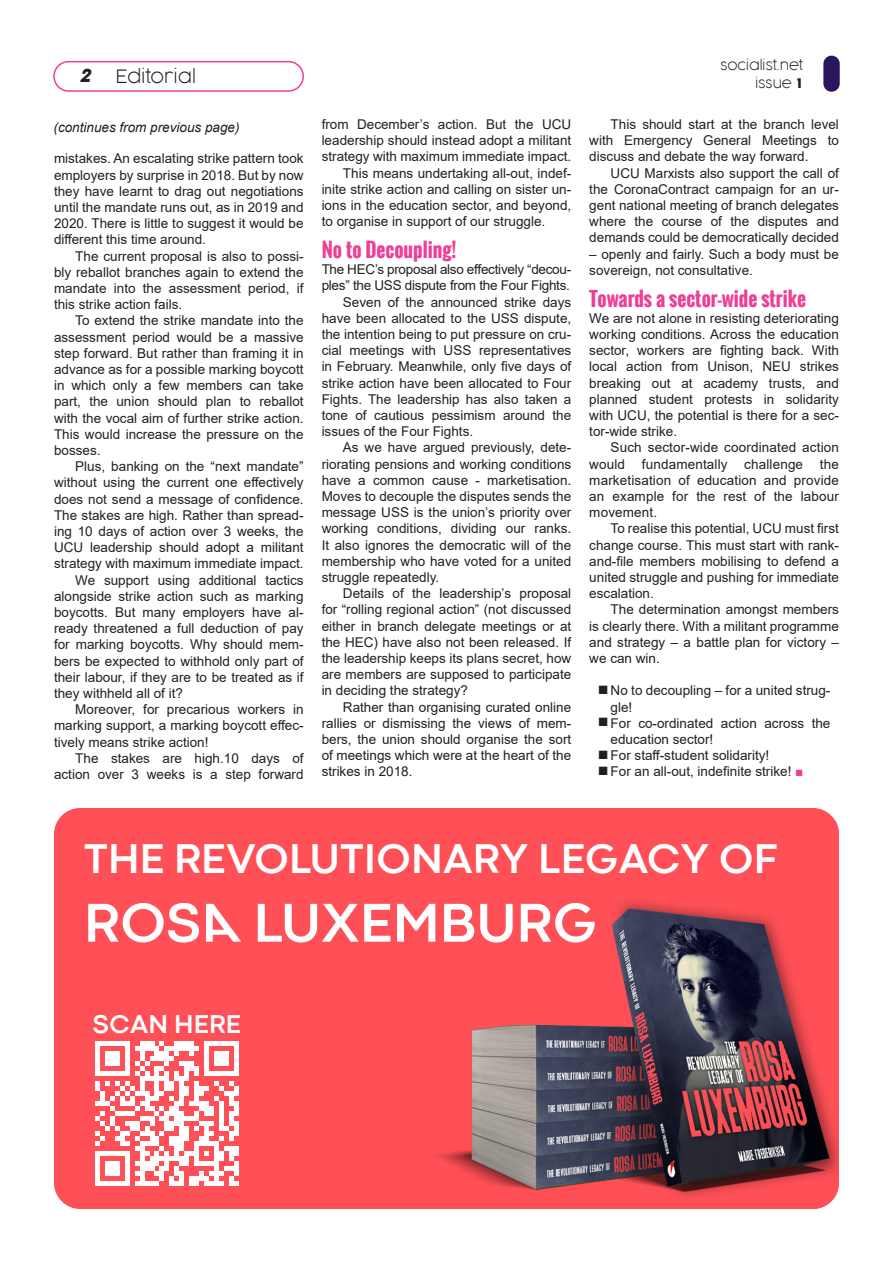
<style>
.page{position:relative;width:893px;height:1263px;background:#fff}
.page>*{position:absolute;margin:0;border:0;box-sizing:border-box;transform-origin:0 0}
.Main_Body{font:700 57px "Codec Cold Trial";color:#fff}
.Main_Body-2{font:700 42.9px "Codec Cold Trial";color:#fff}
.Main_Body-3{font:700 26.55px "Codec Cold Trial";color:#fff}
.Subheading_Purple{font:700 19.5px "Oswald";color:#ee3e96}
.t1{font:200 18px "COCOGOOSE";color:#231f20}
.t2{font:italic 18px "Cocogoose Pro";color:#231f20}
.Main_Body-4{font:13.5px/16.2px "Arial";color:#231f20;text-align:justify}
.After_Subhead{font:13.5px/16.2px "Arial";letter-spacing:-.02em;color:#231f20}
.Main_Body-5{font:italic 13.5px "Arial";color:#231f20}
.t3{font:200 13.5px "COCOGOOSE";color:#231f20}
.s1{font-family:"Futura BT";font-weight:900;font-stretch:condensed}
.s2{font-size:18px}
.s3{color:#ee3e96}
</style>
<div class="page">
<div style="left:824px;top:56px;width:15px;height:35px;background:#2b165e;border-radius:7px"></div>
<div style="left:823px;top:56px;width:17px;height:36px;border:2px solid #2b165e;border-radius:7px"></div>
<div style="left:53px;top:61px;width:251px;height:31px;border:2px solid #ee3e96;border-radius:15px"></div>
<div style="left:54px;top:808px;width:785px;height:401px;background:#ff5057;border-radius:26px"></div>
<img style="left:438px;top:821px;width:401px;height:388px">
<svg style="left:95px;top:1041px;width:144px;height:145px"></svg>
<p class="t3" style="left:720px;top:55px;width:84px">socialist.net</p>
<p class="t1" style="left:116px;top:64px;width:82px">Editorial</p>
<p class="Main_Body-5" style="left:54px;top:119px;width:188px">(continues from previous page)</p>
<h3 class="t2" style="left:79px;top:64px;width:13px">2</h3>
<p class="t3" style="left:755px;top:73px;width:49px">issue <span class="s1">1</span></p>
<p class="Main_Body-4" style="left:322px;top:116px;width:251px">from December’s action. But the UCU leadership should instead adopt a militant strategy with maximum immediate impact.</p>
<p class="Main_Body-4" style="left:322px;top:165px;width:251px;text-indent:21px">This means undertaking all-out, indef&shy;inite strike action and calling on sister un&shy;ions in the education sector, and beyond, to organise in support of our struggle.</p>
<p class="Subheading_Purple" style="left:322px;top:235px;width:136px">No to Decoupling!</p>
<p class="After_Subhead" style="left:322px;top:261px;width:251px">The HEC’s proposal also effectively “decou&shy;ples” the USS dispute from the Four Fights.</p>
<p class="Main_Body-4" style="left:322px;top:294px;width:251px;text-indent:21px">Seven of the announced strike days have been allocated to the USS dispute, the intention being to put pressure on cru&shy;cial meetings with USS representatives in February. Meanwhile, only five days of strike action have been allocated to Four Fights. The leadership has also taken a tone of cautious pessimism around the issues of the Four Fights.</p>
<p class="Main_Body-4" style="left:322px;top:439px;width:251px;text-indent:21px">As we have argued previously, dete&shy;riorating pensions and working conditions have a common cause - marketisation.<br>Moves to decouple the disputes sends the message USS is the union’s priority over working conditions, dividing our ranks.<br>It also ignores the democratic will of the membership who have voted for a united struggle repeatedly.</p>
<p class="Main_Body-4" style="left:322px;top:585px;width:251px;text-indent:21px">Details of the leadership’s proposal for “rolling regional action” (not discussed either in branch delegate meetings or at the HEC) have also not been released. If the leadership keeps its plans secret, how are members are supposed to participate in deciding the strategy?</p>
<p class="Main_Body-4" style="left:322px;top:699px;width:251px;text-indent:21px">Rather than organising curated online rallies or dismissing the views of mem&shy;bers, the union should organise the sort of meetings which were at the heart of the strikes in 2018.</p>
<p class="Main_Body-4" style="left:589px;top:116px;width:251px;text-indent:21px">This should start at the branch level with Emergency General Meetings to discuss and debate the way forward.</p>
<p class="Main_Body-4" style="left:589px;top:165px;width:251px;text-indent:21px">UCU Marxists also support the call of the CoronaContract campaign for an ur&shy;gent national meeting of branch delegates where the course of the disputes and demands could be democratically decided</p>
<p class="Main_Body-4" style="left:589px;top:246px;width:251px">– openly and fairly. Such a body must be sovereign, not consultative.</p>
<p class="Subheading_Purple" style="left:589px;top:284px;width:218px">Towards a sector-wide strike</p>
<p class="After_Subhead" style="left:589px;top:310px;width:251px;text-align:justify">We are not alone in resisting deteriorating working conditions. Across the education sector, workers are fighting back. With local action from Unison, NEU strikes breaking out at academy trusts, and planned student protests in solidarity with UCU, the potential is there for a sec&shy;tor-wide strike.</p>
<p class="Main_Body-4" style="left:589px;top:439px;width:251px;text-indent:21px">Such sector-wide coordinated action would fundamentally challenge the marketisation of education and provide an example for the rest of the labour movement.</p>
<p class="Main_Body-4" style="left:589px;top:520px;width:251px;text-indent:21px">To realise this potential, UCU must first change course. This must start with rank&shy;and-file members mobilising to defend a united struggle and pushing for immediate escalation.</p>
<p class="Main_Body-4" style="left:589px;top:601px;width:251px;text-indent:21px">The determination amongst members is clearly there. With a militant programme and strategy – a battle plan for victory – we can win.</p>
<p class="Main_Body-4" style="left:611px;top:682px;width:221px;text-indent:-13px"><span class="s2">■</span>No to decoupling – for a united strug&shy;gle!</p>
<p class="Main_Body-4" style="left:611px;top:715px;width:221px;text-indent:-13px"><span class="s2">■</span>For co-ordinated action across the education sector!</p>
<p class="Main_Body-4" style="left:598px;top:747px;width:173px"><span class="s2">■</span>For staff-student solidarity!</p>
<p class="Main_Body-4" style="left:598px;top:763px;width:207px"><span class="s2">■</span>For an all-out, indefinite strike! <span class="s3">■</span></p>
<p class="Main_Body-4" style="left:54px;top:150px;width:251px">mistakes. An escalating strike pattern took employers by surprise in 2018. But by now they have learnt to drag out negotiations until the mandate runs out, as in 2019 and 2020. There is little to suggest it would be different this time around.</p>
<p class="Main_Body-4" style="left:54px;top:248px;width:251px;text-indent:21px">The current proposal is also to possi&shy;bly reballot branches again to extend the mandate into the assessment period, if this strike action fails.</p>
<p class="Main_Body-4" style="left:54px;top:312px;width:251px;text-indent:21px">To extend the strike mandate into the assessment period would be a massive step forward. But rather than framing it in advance as for a possible marking boycott in which only a few members can take part, the union should plan to reballot with the vocal aim of further strike action.<br>This would increase the pressure on the bosses.</p>
<p class="Main_Body-4" style="left:54px;top:458px;width:251px;text-indent:21px">Plus, banking on the “next mandate” without using the current one effectively does not send a message of confidence.<br>The stakes are high. Rather than spread&shy;ing 10 days of action over 3 weeks, the UCU leadership should adopt a militant strategy with maximum immediate impact.</p>
<p class="Main_Body-4" style="left:54px;top:572px;width:251px;text-indent:21px">We support using additional tactics alongside strike action such as marking boycotts. But many employers have al&shy;ready threatened a full deduction of pay for marking boycotts. Why should mem&shy;bers be expected to withhold only part of their labour, if they are to be treated as if they withheld all of it?</p>
<p class="Main_Body-4" style="left:54px;top:701px;width:251px;text-indent:21px">Moreover, for precarious workers in marking support, a marking boycott effec&shy;tively means strike action!</p>
<p class="Main_Body-4" style="left:54px;top:750px;width:251px;text-align:right">The stakes are high.10 days of action over 3 weeks is a step forward</p>
<p class="Main_Body-2" style="left:84px;top:833px;width:696px">THE REVOLUTIONARY LEGACY OF</p>
<p class="Main_Body" style="left:84px;top:889px;width:516px">ROSA LUXEMBURG</p>
<p class="Main_Body-3" style="left:92px;top:1008px;width:150px">SCAN HERE</p>
</div>
